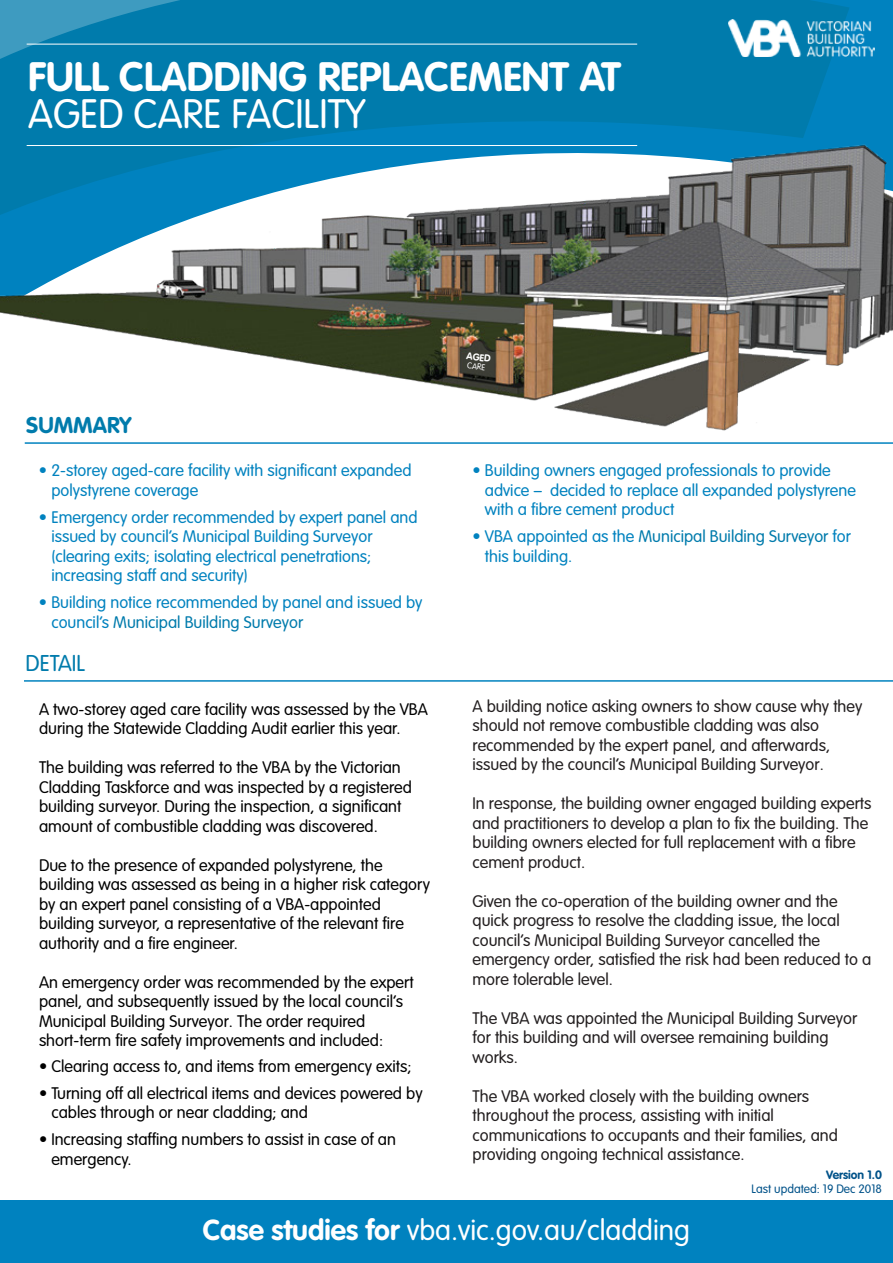
<style>
.page{position:relative;width:893px;height:1263px;background:#fff}
.page>*{position:absolute;margin:0;border:0;box-sizing:border-box;transform-origin:0 0}
.t1{font:700 40.5px "VAG Rounded Std";color:#fff}
.t2{font:300 40.5px "VAG Rounded Std";color:#fff}
.t3{font:300 28.5px "VAG Rounded Std";color:#fff}
.t4{font:700 22.5px "VAG Rounded Std";color:#007bac}
.t5{font:300 22.5px "VAG Rounded Std";color:#007bac}
.t6{font:300 16.5px/19.5px "VAG Rounded Std";color:#000}
.t7{font:300 16.5px/19.5px "VAG Rounded Std";color:#231f20}
.t8{font:300 16.5px/19.5px "VAG Rounded Std";color:#0082bf}
.t9{font:300 12px "VAG Rounded Std";color:#005289}
.t10{font:700 12px "VAG Rounded Std";color:#005289}
.t11{font:700 9.75px "VAG Rounded Std";color:#fff}
.t12{font:300 8.4px "VAG Rounded Std";color:#fff}
.s1{color:#007bac}
.s2{font-weight:700}
</style>
<div class="page">
<div style="left:850px;top:0;width:43px;height:95px;background:#0082bf"></div>
<svg style="left:685px;top:0;width:165px;height:95px;background:#007cae"></svg>
<img style="left:24px;top:95px;width:869px;height:349px">
<div style="left:0;top:1201px;width:893px;height:62px;background:#0082bf"></div>
<img style="left:728px;top:19px;width:147px;height:37px">
<svg style="left:0;top:0;width:685px;height:352px;background:#41859e"></svg>
<hr style="left:27px;top:145px;width:610px;height:1px;background:#fff">
<hr style="left:27px;top:44px;width:610px;height:1px;background:#fff">
<hr style="left:24px;top:680px;width:869px;height:2px;background:#0082bf">
<hr style="left:25px;top:442px;width:868px;height:2px;background:#0082bf">
<h1 class="t1" style="left:28px;top:53px;width:594px">FULL CLADDING REPLACEMENT AT</h1>
<h1 class="t2" style="left:28px;top:91px;width:339px">AGED CARE FACILITY</h1>
<h3 class="t4" style="left:26px;top:412px;width:107px">SUMMARY</h3>
<p class="t8" style="left:51px;top:461px;width:362px;text-indent:-12px">• 2-storey aged-care facility with significant expanded polystyrene coverage</p>
<p class="t8" style="left:51px;top:508px;width:368px;text-indent:-12px">• Emergency order recommended by expert panel and issued by council’s Municipal Building Surveyor (clearing exits; isolating electrical penetrations; increasing staff and security)</p>
<p class="t8" style="left:51px;top:593px;width:373px;text-indent:-12px">• Building notice recommended by panel and issued by council’s <span class="s1">Municipal Building Surveyor</span></p>
<h3 class="t5" style="left:26px;top:650px;width:61px">DETAIL</h3>
<p class="t6" style="left:39px;top:700px;width:390px">A two-storey aged care facility was assessed by the VBA during the Statewide Cladding Audit earlier this year.</p>
<p class="t6" style="left:39px;top:758px;width:374px">The building was referred to the VBA by the Victorian Cladding Taskforce and was inspected by a registered building surveyor. During the inspection, a significant amount of combustible cladding was discovered.</p>
<p class="t6" style="left:39px;top:856px;width:392px">Due to the presence of expanded polystyrene, the building was assessed as being in a higher risk category by an expert panel consisting of a VBA-appointed building surveyor, a representative of the relevant fire authority and a fire engineer.</p>
<p class="t6" style="left:39px;top:973px;width:376px">An emergency order was recommended by the expert panel, and subsequently issued by the local council’s Municipal Building Surveyor. The order required short-term fire safety improvements and included:</p>
<p class="t6" style="left:39px;top:1057px;width:374px">• Clearing access to, and items from emergency exits;</p>
<p class="t6" style="left:51px;top:1084px;width:373px;text-indent:-12px">• Turning off all electrical items and devices powered by cables through or near cladding; and</p>
<p class="t6" style="left:51px;top:1130px;width:346px;text-indent:-12px">• Increasing staffing numbers to assist in case of an emergency.</p>
<p class="t11" style="left:467px;top:350px;width:26px;rotate:7deg">AGED</p>
<p class="t12" style="left:468px;top:360px;width:20px;rotate:7deg">CARE</p>
<p class="t8" style="left:485px;top:461px;width:373px;text-indent:-12px">• Building owners engaged professionals to provide advice – decided to replace all expanded polystyrene with a fibre cement product</p>
<p class="t8" style="left:485px;top:527px;width:367px;text-indent:-12px">• VBA appointed as the <span class="s1">Municipal Building Surveyor</span> for this building.</p>
<p class="t7" style="left:472px;top:697px;width:391px">A building notice asking owners to show cause why they should not remove combustible cladding was also recommended by the expert panel, and afterwards, issued by the council’s Municipal Building Surveyor.</p>
<p class="t7" style="left:472px;top:794px;width:400px">In response, the building owner engaged building experts and practitioners to develop a plan to fix the building. The building owners elected for full replacement with a fibre cement product.</p>
<p class="t7" style="left:472px;top:892px;width:400px">Given the co-operation of the building owner and the quick progress to resolve the cladding issue, the local council’s Municipal Building Surveyor cancelled the emergency order, satisfied the risk had been reduced to a more tolerable level.</p>
<p class="t7" style="left:472px;top:1009px;width:386px">The VBA was appointed the Municipal Building Surveyor for this building and will oversee remaining building works.</p>
<p class="t7" style="left:472px;top:1087px;width:367px">The VBA worked closely with the building owners throughout the process, assisting with initial communications to occupants and their families, and providing ongoing technical assistance.</p>
<p class="t10" style="left:826px;top:1168px;width:57px">Version 1.0</p>
<p class="t9" style="left:751px;top:1182px;width:132px">Last updated: 19 Dec 2018</p>
<h2 class="t3" style="left:203px;top:1214px;width:489px"><span class="s2">Case studies for</span> vba.vic.gov.au/cladding</h2>
</div>
